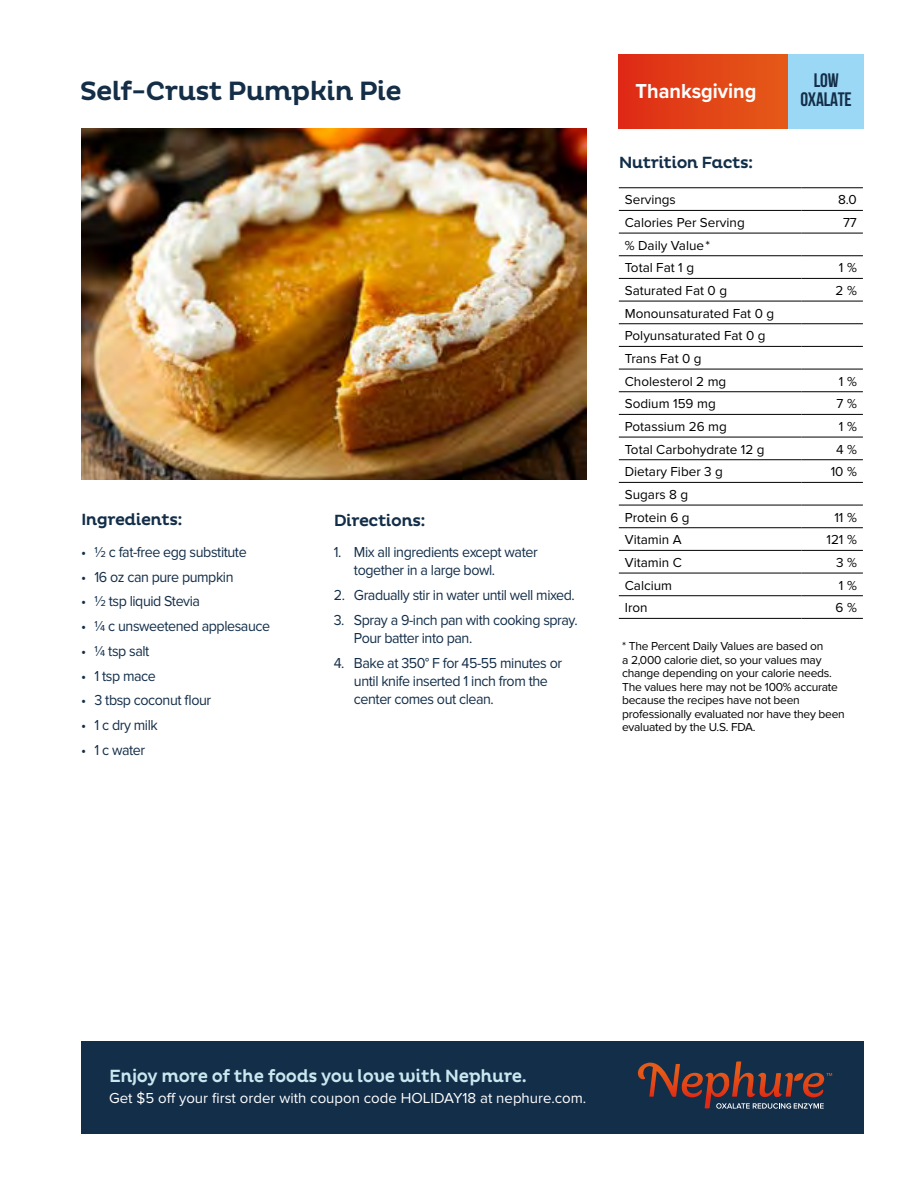
<style>
.page{position:relative;width:918px;height:1188px;background:#fff}
.page>*{position:absolute;margin:0;border:0;box-sizing:border-box;transform-origin:0 0}
.t1{font:500 27px "Pluto";letter-spacing:-.03em;color:#142e47}
.t2{font:700 21px "Proxima Nova";color:#fff;scale:.95 1}
.t3{font:700 19.5px/19.5px "Bebas Neue";letter-spacing:-.01em;color:#142e47;text-align:center}
.t4{font:500 18px "Pluto";letter-spacing:-.02em;color:#c8e7ef;scale:.95 1}
.t5{font:500 16.5px "Pluto";letter-spacing:-.03em;color:#132e49}
.t6{font:15px/18px "Proxima Nova";letter-spacing:-.03em;color:#132e49;scale:.95 1}
.t7{font:15px "Proxima Nova";color:#fff}
.t8{font:13.5px/22.6px "Proxima Nova";color:#000}
.t9{font:12px/13.5px "Proxima Nova";letter-spacing:-.02em;color:#000}
</style>
<div class="page">
<img style="left:81px;top:129px;width:505px;height:351px">
<hr style="left:619px;top:187px;width:182px;height:1px;background:#000">
<hr style="left:619px;top:210px;width:182px;height:1px;background:#000">
<hr style="left:619px;top:233px;width:182px;height:1px;background:#000">
<hr style="left:801px;top:233px;width:62px;height:1px;background:#000">
<hr style="left:619px;top:255px;width:182px;height:1px;background:#000">
<hr style="left:801px;top:255px;width:62px;height:1px;background:#000">
<hr style="left:619px;top:278px;width:182px;height:1px;background:#000">
<hr style="left:801px;top:278px;width:62px;height:1px;background:#000">
<hr style="left:619px;top:301px;width:182px;height:1px;background:#000">
<hr style="left:801px;top:301px;width:62px;height:1px;background:#000">
<hr style="left:619px;top:323px;width:182px;height:1px;background:#000">
<hr style="left:801px;top:323px;width:62px;height:1px;background:#000">
<hr style="left:619px;top:346px;width:182px;height:1px;background:#000">
<hr style="left:801px;top:346px;width:62px;height:1px;background:#000">
<hr style="left:619px;top:369px;width:182px;height:1px;background:#000">
<hr style="left:801px;top:369px;width:62px;height:1px;background:#000">
<hr style="left:619px;top:391px;width:182px;height:1px;background:#000">
<hr style="left:801px;top:391px;width:62px;height:1px;background:#000">
<hr style="left:619px;top:414px;width:182px;height:1px;background:#000">
<hr style="left:801px;top:414px;width:62px;height:1px;background:#000">
<hr style="left:619px;top:437px;width:182px;height:1px;background:#000">
<hr style="left:801px;top:437px;width:62px;height:1px;background:#000">
<hr style="left:619px;top:459px;width:182px;height:1px;background:#000">
<hr style="left:801px;top:459px;width:62px;height:1px;background:#000">
<hr style="left:619px;top:482px;width:182px;height:1px;background:#000">
<hr style="left:801px;top:482px;width:62px;height:1px;background:#000">
<hr style="left:619px;top:505px;width:182px;height:1px;background:#000">
<hr style="left:801px;top:505px;width:62px;height:1px;background:#000">
<hr style="left:619px;top:527px;width:182px;height:1px;background:#000">
<hr style="left:801px;top:527px;width:62px;height:1px;background:#000">
<hr style="left:619px;top:550px;width:182px;height:1px;background:#000">
<hr style="left:801px;top:550px;width:62px;height:1px;background:#000">
<hr style="left:619px;top:573px;width:182px;height:1px;background:#000">
<hr style="left:801px;top:573px;width:62px;height:1px;background:#000">
<hr style="left:619px;top:595px;width:182px;height:1px;background:#000">
<hr style="left:801px;top:595px;width:62px;height:1px;background:#000">
<hr style="left:619px;top:618px;width:182px;height:1px;background:#000">
<hr style="left:801px;top:187px;width:62px;height:1px;background:#000">
<hr style="left:801px;top:210px;width:62px;height:1px;background:#000">
<hr style="left:801px;top:618px;width:62px;height:1px;background:#000">
<div style="left:619px;top:54px;width:170px;height:74px;background:linear-gradient(to right,#df2b16,#e55b17)"></div>
<div style="left:789px;top:54px;width:75px;height:74px;background:#9bd8f6"></div>
<div style="left:81px;top:1041px;width:783px;height:93px;background:#132e49"></div>
<svg style="left:638px;top:1061px;width:186px;height:48px"></svg>
<h1 class="t1" style="left:80px;top:76px;width:323px">Self-Crust Pumpkin Pie</h1>
<p class="t5" style="left:81px;top:510px;width:103px">Ingredients:</p>
<p class="t6" style="left:81px;top:543px;width:176px">• ½ c fat-free egg substitute</p>
<p class="t6" style="left:81px;top:568px;width:162px">• 16 oz can pure pumpkin</p>
<p class="t6" style="left:81px;top:593px;width:127px">• ½ tsp liquid Stevia</p>
<p class="t6" style="left:81px;top:617px;width:201px">• ¼ c unsweetened applesauce</p>
<p class="t6" style="left:81px;top:642px;width:74px">• ¼ tsp salt</p>
<p class="t6" style="left:81px;top:667px;width:80px">• 1 tsp mace</p>
<p class="t6" style="left:81px;top:692px;width:139px">• 3 tbsp coconut flour</p>
<p class="t6" style="left:81px;top:716px;width:82px">• 1 c dry milk</p>
<p class="t6" style="left:81px;top:741px;width:69px">• 1 c water</p>
<p class="t5" style="left:334px;top:511px;width:94px">Directions:</p>
<p class="t6" style="left:354px;top:544px;width:195px;text-indent:-20px">1. Mix all ingredients except water together in a large bowl.</p>
<p class="t6" style="left:334px;top:586px;width:255px">2. Gradually stir in water until well mixed.</p>
<p class="t6" style="left:354px;top:611px;width:237px;text-indent:-20px">3. Spray a 9-inch pan with cooking spray.<br>Pour batter into pan.</p>
<p class="t6" style="left:354px;top:654px;width:221px;text-indent:-20px">4. Bake at 350° F for 45-55 minutes or until knife inserted 1 inch from the center comes out clean.</p>
<h2 class="t2" style="left:636px;top:75px;width:129px">Thanksgiving</h2>
<p class="t5" style="left:619px;top:153px;width:136px">Nutrition Facts:</p>
<h3 class="t3" style="left:801px;top:70px;width:53px">LOW<br>OXALATE</h3>
<p class="t8" style="left:625px;top:189px;width:53px">Servings</p>
<p class="t8" style="left:838px;top:189px;width:20px">8.0</p>
<p class="t8" style="left:625px;top:211px;width:121px">Calories Per Serving</p>
<p class="t8" style="left:843px;top:211px;width:15px">77</p>
<p class="t8" style="left:625px;top:234px;width:87px">% Daily Value*<br>Total Fat 1 g</p>
<p class="t8" style="left:839px;top:257px;width:19px">1 %</p>
<p class="t8" style="left:625px;top:279px;width:104px">Saturated Fat 0 g</p>
<p class="t8" style="left:836px;top:279px;width:23px">2 %</p>
<p class="t8" style="left:625px;top:302px;width:151px">Monounsaturated Fat 0 g<br>Polyunsaturated Fat 0 g<br>Trans Fat 0 g<br>Cholesterol 2 mg</p>
<p class="t8" style="left:839px;top:370px;width:19px">1 %</p>
<p class="t8" style="left:625px;top:393px;width:92px">Sodium 159 mg</p>
<p class="t8" style="left:837px;top:393px;width:22px">7 %</p>
<p class="t8" style="left:625px;top:415px;width:104px">Potassium 26 mg</p>
<p class="t8" style="left:839px;top:415px;width:19px">1 %</p>
<p class="t8" style="left:625px;top:438px;width:141px">Total Carbohydrate 12 g</p>
<p class="t8" style="left:836px;top:438px;width:22px">4 %</p>
<p class="t8" style="left:625px;top:461px;width:100px">Dietary Fiber 3 g</p>
<p class="t8" style="left:831px;top:461px;width:28px">10 %</p>
<p class="t8" style="left:625px;top:483px;width:66px">Sugars 8 g<br>Protein 6 g</p>
<p class="t8" style="left:834px;top:506px;width:24px">11 %</p>
<p class="t8" style="left:625px;top:529px;width:58px">Vitamin A</p>
<p class="t8" style="left:826px;top:529px;width:32px">121 %</p>
<p class="t8" style="left:625px;top:551px;width:58px">Vitamin C</p>
<p class="t8" style="left:836px;top:551px;width:22px">3 %</p>
<p class="t8" style="left:625px;top:574px;width:49px">Calcium</p>
<p class="t8" style="left:839px;top:574px;width:19px">1 %</p>
<p class="t8" style="left:625px;top:597px;width:24px">Iron</p>
<p class="t8" style="left:836px;top:597px;width:23px">6 %</p>
<p class="t9" style="left:622px;top:640px;width:224px">* The Percent Daily Values are based on<br>a 2,000 calorie diet, so your values may change depending on your calorie needs.<br>The values here may not be 100% accurate because the recipes have not been professionally evaluated nor have they been evaluated by the U.S. FDA.</p>
<p class="t4" style="left:109px;top:1066px;width:441px">Enjoy more of the foods you love with Nephure.</p>
<p class="t7" style="left:109px;top:1090px;width:479px">Get $5 off your first order with coupon code HOLIDAY18 at nephure.com.</p>
</div>
